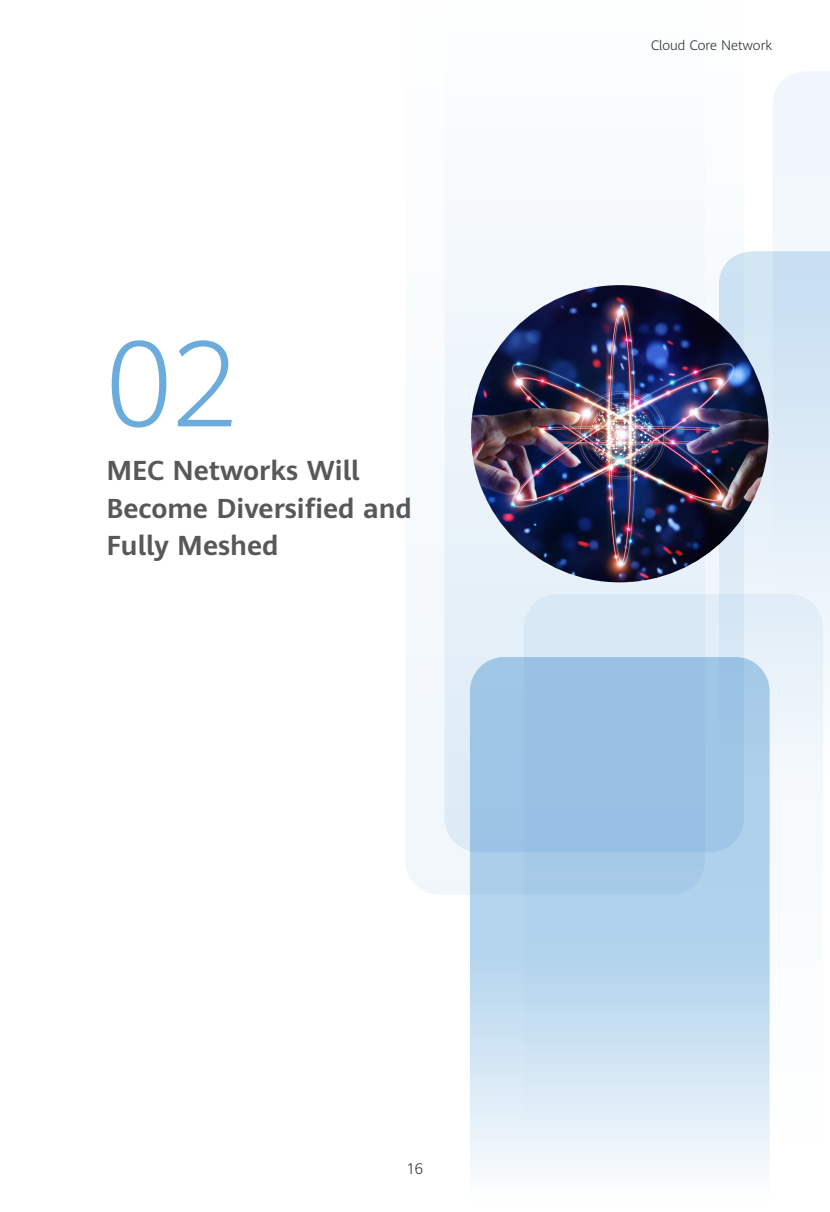
<style>
.page{position:relative;width:830px;height:1212px;background:#fff}
.page>*{position:absolute;margin:0;border:0;box-sizing:border-box;transform-origin:0 0}
.t1{font:300 120px "Huawei Sans";color:#6cacdd}
.趋势标题{font:700 27px/37.5px "Huawei Sans";color:#57585a}
.t2{font:300 15px "Huawei Sans";color:#231f20}
.t3{font:300 13.5px "Huawei Sans";color:#231f20}
</style>
<div class="page">
<div style="left:405px;top:621px;width:64px;height:274px;background:#f2f8fc"></div>
<svg style="left:444px;top:230px;width:274px;height:622px;fill:#eef5fb"></svg>
<svg style="left:523px;top:594px;width:247px;height:552px;background:#d8e8f5"></svg>
<div style="left:773px;top:71px;width:56px;height:180px;background:#f0f6fb"></div>
<svg style="left:469px;top:657px;width:300px;height:512px;background:#b7d4ec"></svg>
<svg style="left:718px;top:251px;width:111px;height:568px;background:#d6e6f4"></svg>
<img style="left:471px;top:285px;width:297px;height:297px;border-radius:149px">
<p class="t1" style="left:106px;top:300px;width:133px">02</p>
<p class="趋势标题" style="left:106px;top:451px;width:307px">MEC Networks Will<br>Become Diversified and<br>Fully Meshed</p>
<p class="t3" style="left:650px;top:36px;width:122px">Cloud Core Network</p>
<p class="t2" style="left:406px;top:1158px;width:18px">16</p>
</div>
